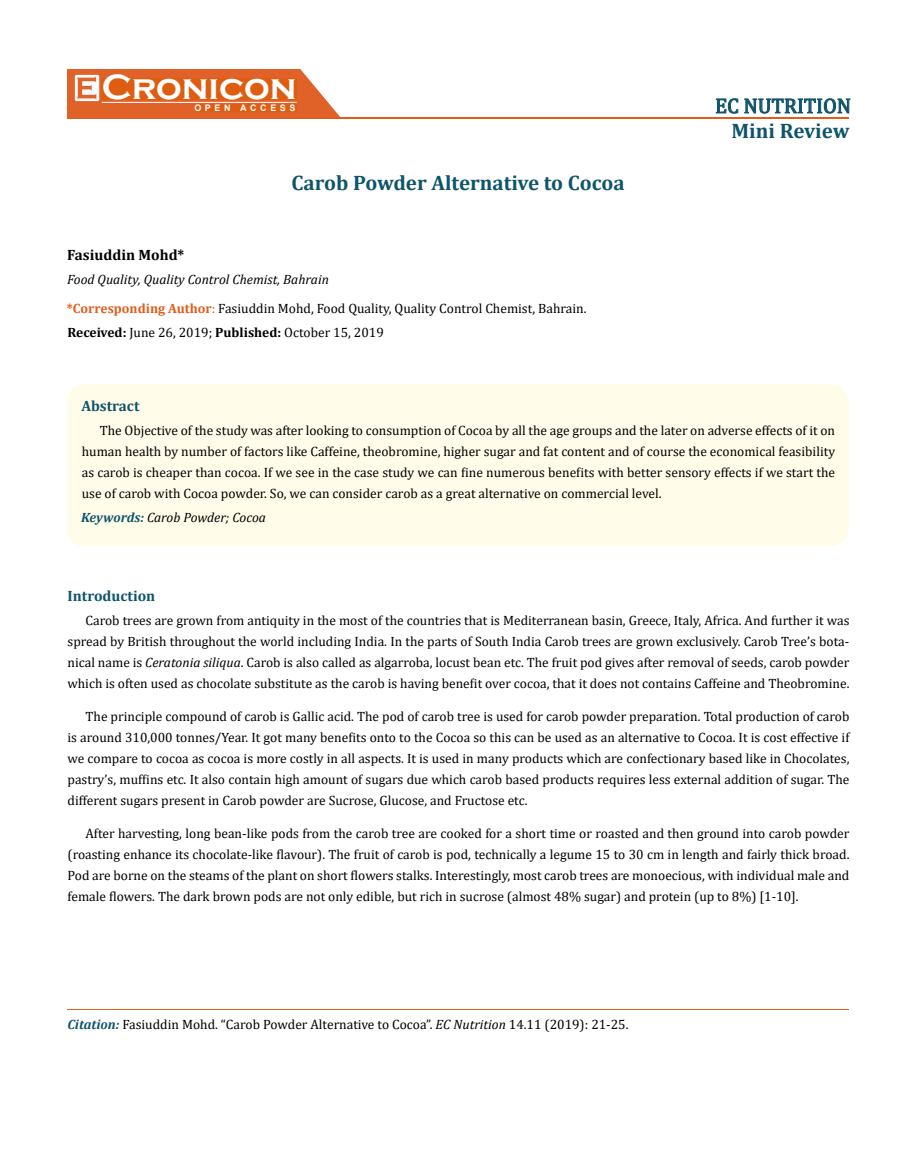
<style>
.page{position:relative;width:917px;height:1152px;background:#fff}
.page>*{position:absolute;margin:0;border:0;box-sizing:border-box;transform-origin:0 0}
.t1{font:700 36px "Copperplate Gothic";color:#fff}
.t2{font:700 21px "Cambria";color:#0e546a}
.t3{font:21px "Cambria";color:#0e546a}
.t4{font:700 15px "Cambria";color:#0e546a}
.t5{font:700 15px "Cambria";color:#000}
.t6{font:13.5px/21px "Cambria";color:#000;text-align:justify}
.t7{font:italic 13.5px "Cambria";letter-spacing:-.005em;color:#000}
.t8{font:700 9px "Arial";letter-spacing:.4em;color:#fff}
.s1{font-style:italic}
.s2{font-weight:700;color:#e05d1a}
.s3{color:#e05d1a}
.s4{font-weight:700}
.s5{font-weight:700;color:#0e546a}
.s6{font-weight:700;font-style:italic;color:#0e546a}
</style>
<div class="page">
<div style="left:67px;top:70px;width:290px;height:49px;background:#e06228"></div>
<svg style="left:300px;top:69px;width:90px;height:49px"></svg>
<img style="left:75px;top:75px;width:24px;height:26px">
<div style="left:102px;top:79px;width:195px;height:21px;background:#df5d11"></div>
<div style="left:194px;top:105px;width:103px;height:7px;background:#df5d11"></div>
<svg style="left:715px;top:98px;width:23px;height:16px"></svg>
<svg style="left:744px;top:98px;width:106px;height:16px"></svg>
<hr style="left:102px;top:102px;width:194px;height:1px;background:#fff">
<hr style="left:279px;top:118px;width:569px;height:1px;background:#e05d1a">
<hr style="left:67px;top:1009px;width:782px;height:1px;background:#e05d1a">
<div style="left:67px;top:384px;width:781px;height:162px;background:#fffde9;border-radius:18px"></div>
<h1 class="t1" style="left:102px;top:68px;width:196px">Cronicon</h1>
<p class="t8" style="left:194px;top:102px;width:103px">OPEN ACCESS</p>
<h2 class="t3" style="left:715px;top:93px;width:137px">EC NUTRITION</h2>
<h2 class="t2" style="left:731px;top:116px;width:120px">Mini Review</h2>
<h2 class="t2" style="left:291px;top:168px;width:334px">Carob Powder Alternative to Cocoa</h2>
<p class="t5" style="left:67px;top:245px;width:119px">Fasiuddin Mohd*</p>
<p class="t6" style="left:67px;top:266px;width:521px;line-height:28.2px"><span class="s1">Food Quality, Quality Control Chemist, Bahrain<br></span><span class="s2">*Corresponding Author</span><span class="s3">:</span> Fasiuddin Mohd, Food Quality, Quality Control Chemist, Bahrain.</p>
<p class="t6" style="left:67px;top:322px;width:318px"><span class="s4">Received:</span> June 26, 2019; <span class="s4">Published:</span> October 15, 2019</p>
<p class="t4" style="left:81px;top:396px;width:60px">Abstract</p>
<p class="t6" style="left:82px;top:419px;width:754px;text-indent:18px">The Objective of the study was after looking to consumption of Cocoa by all the age groups and the later on adverse effects of it on human health by number of factors like Caffeine, theobromine, higher sugar and fat content and of course the economical feasibility as carob is cheaper than cocoa. If we see in the case study we can fine numerous benefits with better sensory effects if we start the use of carob with Cocoa powder. So, we can consider carob as a great alternative on commercial level.</p>
<p class="t7" style="left:81px;top:508px;width:186px"><span class="s5">Keywords:</span> Carob Powder; Cocoa</p>
<p class="t4" style="left:68px;top:585px;width:89px">Introduction</p>
<p class="t6" style="left:68px;top:610px;width:783px;text-indent:18px">Carob trees are grown from antiquity in the most of the countries that is Mediterranean basin, Greece, Italy, Africa. And further it was spread by British throughout the world including India. In the parts of South India Carob trees are grown exclusively. Carob Tree’s bota&shy;nical name is <span class="s1">Ceratonia siliqua</span>. Carob is also called as algarroba, locust bean etc. The fruit pod gives after removal of seeds, carob powder which is often used as chocolate substitute as the carob is having benefit over cocoa, that it does not contains Caffeine and Theobromine.</p>
<p class="t6" style="left:68px;top:706px;width:783px;text-indent:18px">The principle compound of carob is Gallic acid. The pod of carob tree is used for carob powder preparation. Total production of carob is around 310,000 tonnes/Year. It got many benefits onto to the Cocoa so this can be used as an alternative to Cocoa. It is cost effective if we compare to cocoa as cocoa is more costly in all aspects. It is used in many products which are confectionary based like in Chocolates, pastry’s, muffins etc. It also contain high amount of sugars due which carob based products requires less external addition of sugar. The different sugars present in Carob powder are Sucrose, Glucose, and Fructose etc.</p>
<p class="t6" style="left:68px;top:823px;width:783px;text-indent:18px">After harvesting, long bean-like pods from the carob tree are cooked for a short time or roasted and then ground into carob powder (roasting enhance its chocolate-like flavour). The fruit of carob is pod, technically a legume 15 to 30 cm in length and fairly thick broad.<br>Pod are borne on the steams of the plant on short flowers stalks. Interestingly, most carob trees are monoecious, with individual male and female flowers. The dark brown pods are not only edible, but rich in sucrose (almost 48% sugar) and protein (up to 8%) [1-10].</p>
<p class="t6" style="left:67px;top:1014px;width:562px"><span class="s6">Citation:</span> Fasiuddin Mohd. “Carob Powder Alternative to Cocoa”. <span class="s1">EC Nutrition</span> 14.11 (2019): 21-25.</p>
</div>
